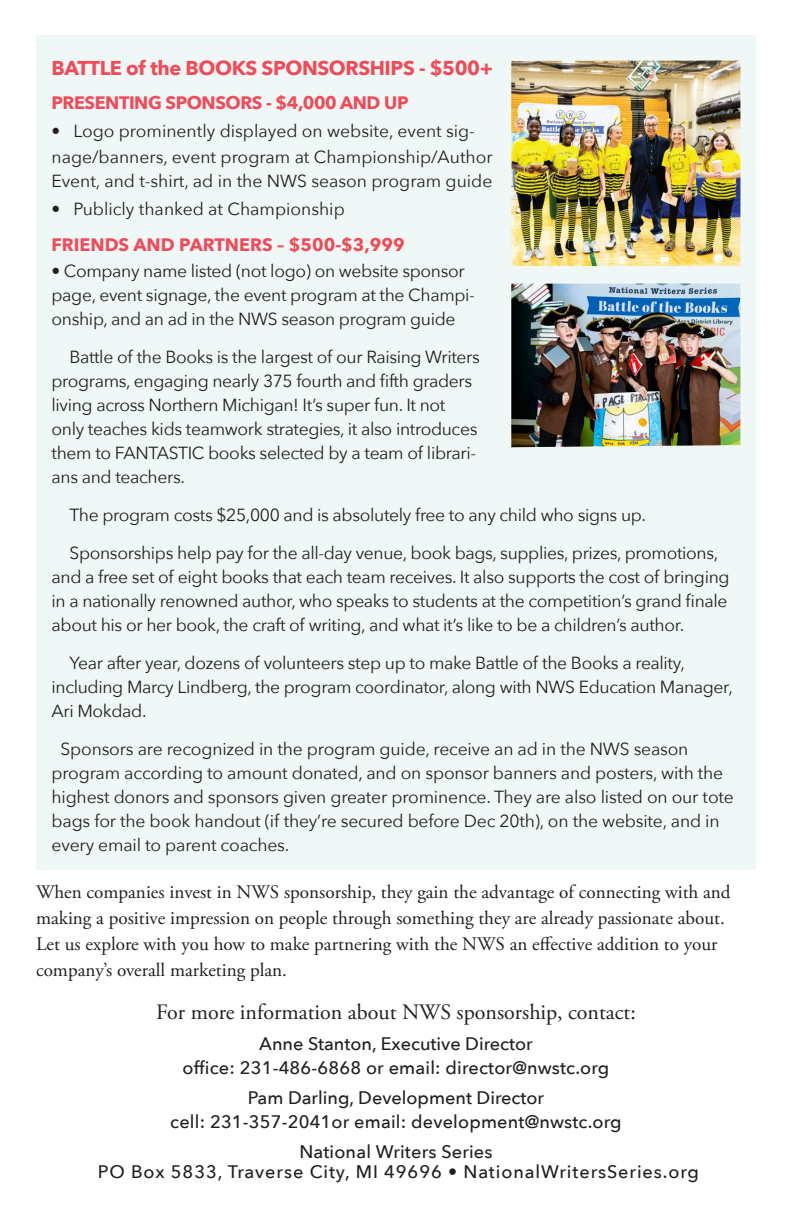
<style>
.page{position:relative;width:792px;height:1224px;background:#fff}
.page>*{position:absolute;margin:0;border:0;box-sizing:border-box;transform-origin:0 0}
.t1{font:22px "Adobe Garamond Pro";color:#231f20}
.t2{font:700 20px "Avenir Next";letter-spacing:-.02em;color:#ef4b58}
.t3{font:19.2px/26px "Adobe Garamond Pro";color:#231f20}
.t4{font:500 18.2px "Avenir Next";letter-spacing:.01em;color:#231f20}
.t5{font:500 18.2px "Avenir Next";letter-spacing:.05em;color:#231f20}
.t6{font:700 18px "Avenir Next";letter-spacing:-.025em;color:#ef4b58}
.t7{font:700 18px "Avenir Next";color:#ef4b58}
.t8{font:17.6px/24px "Avenir Next";letter-spacing:-.02em;color:#231f20}
.t9{font:17.6px/26px "Avenir Next";color:#231f20}
.s1{font-weight:700}
</style>
<div class="page">
<div style="left:36px;top:35px;width:720px;height:835px;background:#f0f7f7"></div>
<img style="left:511px;top:284px;width:229px;height:163px">
<img style="left:511px;top:60px;width:229px;height:206px">
<p class="t2" style="left:52px;top:50px;width:443px">BATTLE of the BOOKS SPONSORSHIPS - $500+</p>
<p class="t6" style="left:52px;top:87px;width:358px">PRESENTING SPONSORS - $4,000 AND UP</p>
<p class="t9" style="left:52px;top:117px;width:443px"><span class="s1">•</span> Logo prominently displayed on website, event sig&shy;nage/banners, event program at Championship/Author</p>
<p class="t9" style="left:52px;top:167px;width:442px">Event, and t-shirt, ad in the NWS season program guide</p>
<p class="t9" style="left:52px;top:195px;width:295px">• Publicly thanked at Championship</p>
<p class="t7" style="left:52px;top:229px;width:355px">FRIENDS AND PARTNERS – $500-$3,999</p>
<p class="t8" style="left:52px;top:258px;width:425px"><span class="s1">•</span> Company name listed (not logo) on website sponsor page, event signage, the event program at the Champi&shy;onship, and an ad in the NWS season program guide</p>
<p class="t8" style="left:52px;top:344px;width:430px;text-indent:18px">Battle of the Books is the largest of our Raising Writers programs, engaging nearly 375 fourth and fifth graders living across Northern Michigan! It’s super fun. It not only teaches kids teamwork strategies, it also introduces them to FANTASTIC books selected by a team of librari&shy;ans and teachers.</p>
<p class="t8" style="left:70px;top:502px;width:578px">The program costs $25,000 and is absolutely free to any child who signs up.</p>
<p class="t8" style="left:52px;top:540px;width:680px;text-indent:18px">Sponsorships help pay for the all-day venue, book bags, supplies, prizes, promotions, and a free set of eight books that each team receives. It also supports the cost of bringing in a nationally renowned author, who speaks to students at the competition’s grand finale about his or her book, the craft of writing, and what it’s like to be a children’s author.</p>
<p class="t8" style="left:52px;top:650px;width:683px;text-indent:18px">Year after year, dozens of volunteers step up to make Battle of the Books a reality, including Marcy Lindberg, the program coordinator, along with NWS Education Manager,<br>Ari Mokdad.</p>
<p class="t8" style="left:52px;top:736px;width:684px;text-indent:9px">Sponsors are recognized in the program guide, receive an ad in the NWS season program according to amount donated, and on sponsor banners and posters, with the highest donors and sponsors given greater prominence. They are also listed on our tote bags for the book handout (if they’re secured before Dec 20th), on the website, and in every email to parent coaches.</p>
<p class="t3" style="left:36px;top:880px;width:696px">When companies invest in NWS sponsorship, they gain the advantage of connecting with and making a positive impression on people through something they are already passionate about.<br>Let us explore with you how to make partnering with the NWS an effective addition to your company’s overall marketing plan.</p>
<p class="t1" style="left:156px;top:999px;width:481px">For more information about NWS sponsorship, contact:</p>
<p class="t4" style="left:259px;top:1029px;width:275px">Anne Stanton, Executive Director</p>
<p class="t4" style="left:183px;top:1053px;width:428px">office: 231-486-6868 or email: director@nwstc.org</p>
<p class="t4" style="left:248px;top:1083px;width:298px">Pam Darling, Development Director</p>
<p class="t4" style="left:170px;top:1106px;width:453px">cell: 231-357-2041or email: development@nwstc.org</p>
<p class="t4" style="left:299px;top:1136px;width:195px">National Writers Series</p>
<p class="t5" style="left:98px;top:1156px;width:603px">PO Box 5833, Traverse City, MI 49696 • NationalWritersSeries.org</p>
</div>
